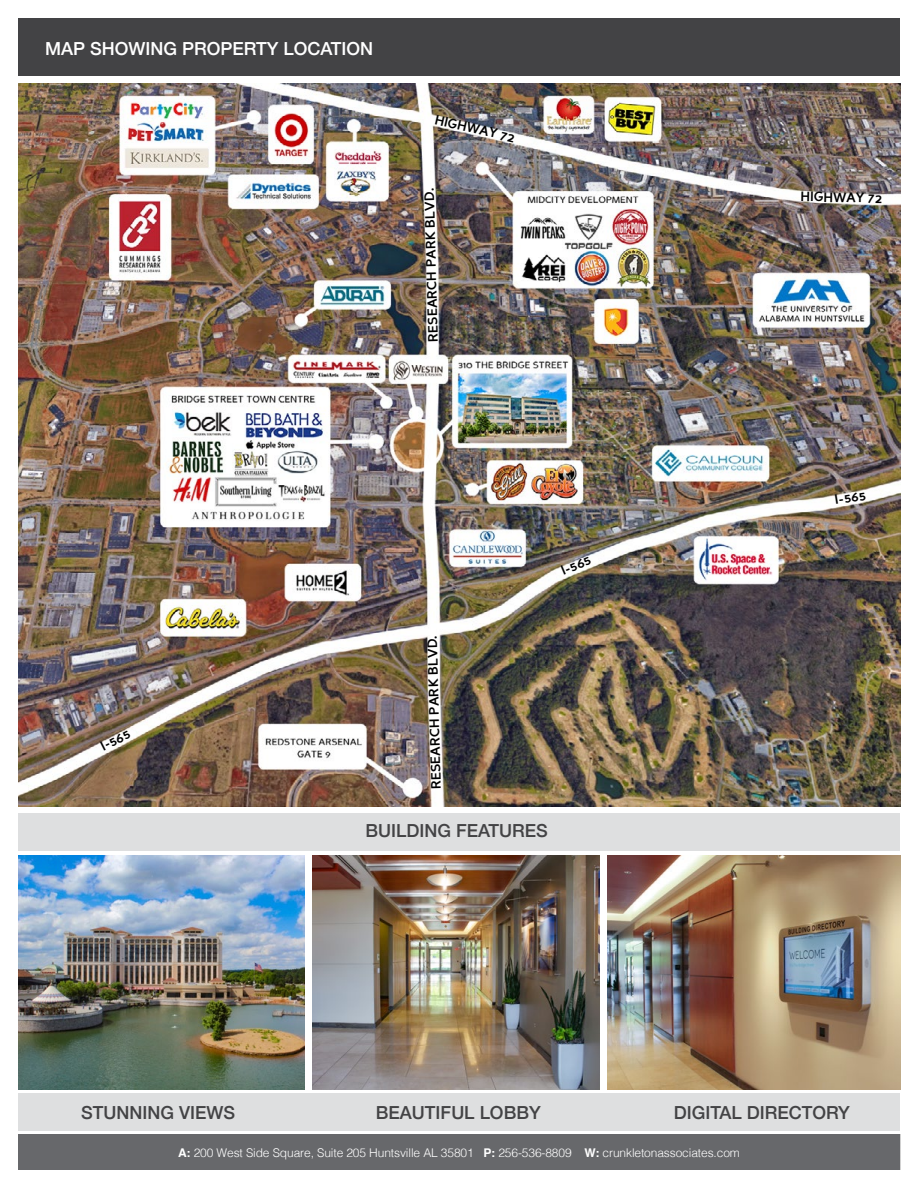
<style>
.page{position:relative;width:918px;height:1188px;background:#fff}
.page>*{position:absolute;margin:0;border:0;box-sizing:border-box;transform-origin:0 0}
.t1{font:500 18px "Helvetica Neue";color:#434345}
.t2{font:500 18px "Helvetica Neue";color:#fff}
.t3{font:700 13.5px "Perspective Sans";color:#000}
.t4{font:300 12px "Helvetica";letter-spacing:-.01em;color:#fff}
.s1{font-weight:700}
</style>
<div class="page">
<div style="left:18px;top:1134px;width:882px;height:36px;background:#67686b"></div>
<div style="left:18px;top:18px;width:882px;height:58px;background:#434345"></div>
<img style="left:18px;top:83px;width:882px;height:724px">
<img style="left:18px;top:856px;width:286px;height:233px">
<img style="left:313px;top:856px;width:286px;height:233px">
<img style="left:608px;top:856px;width:292px;height:233px">
<div style="left:18px;top:1094px;width:882px;height:37px;background:#dedfe0"></div>
<div style="left:18px;top:813px;width:882px;height:38px;background:#dedfe0"></div>
<h1 class="t2" style="left:45px;top:34px;width:330px">MAP SHOWING PROPERTY LOCATION</h1>
<p class="t3" style="left:437px;top:112px;width:83px;rotate:13deg">HIGHWAY 72</p>
<p class="t3" style="left:426px;top:342px;width:155px;rotate:-92deg">RESEARCH PARK BLVD.</p>
<p class="t3" style="left:98px;top:740px;width:33px;rotate:-27deg">I-565</p>
<p class="t3" style="left:559px;top:564px;width:33px;rotate:-23deg">I-565</p>
<p class="t3" style="left:429px;top:790px;width:155px;rotate:-92deg">RESEARCH PARK BLVD.</p>
<h1 class="t1" style="left:366px;top:816px;width:184px">BUILDING FEATURES</h1>
<p class="t3" style="left:801px;top:189px;width:83px;rotate:1deg">HIGHWAY 72</p>
<p class="t3" style="left:834px;top:492px;width:33px;rotate:-9deg">I-565</p>
<h1 class="t1" style="left:81px;top:1098px;width:155px">STUNNING VIEWS</h1>
<h1 class="t1" style="left:376px;top:1098px;width:166px">BEAUTIFUL LOBBY</h1>
<h1 class="t1" style="left:674px;top:1098px;width:178px">DIGITAL DIRECTORY</h1>
<p class="t4" style="left:178px;top:1142px;width:563px"><span class="s1">A:</span> 200 West Side Square, Suite 205 Huntsville AL 35801 <span class="s1">P:</span> 256-536-8809 <span class="s1">W:</span> crunkletonassociates.com</p>
</div>
